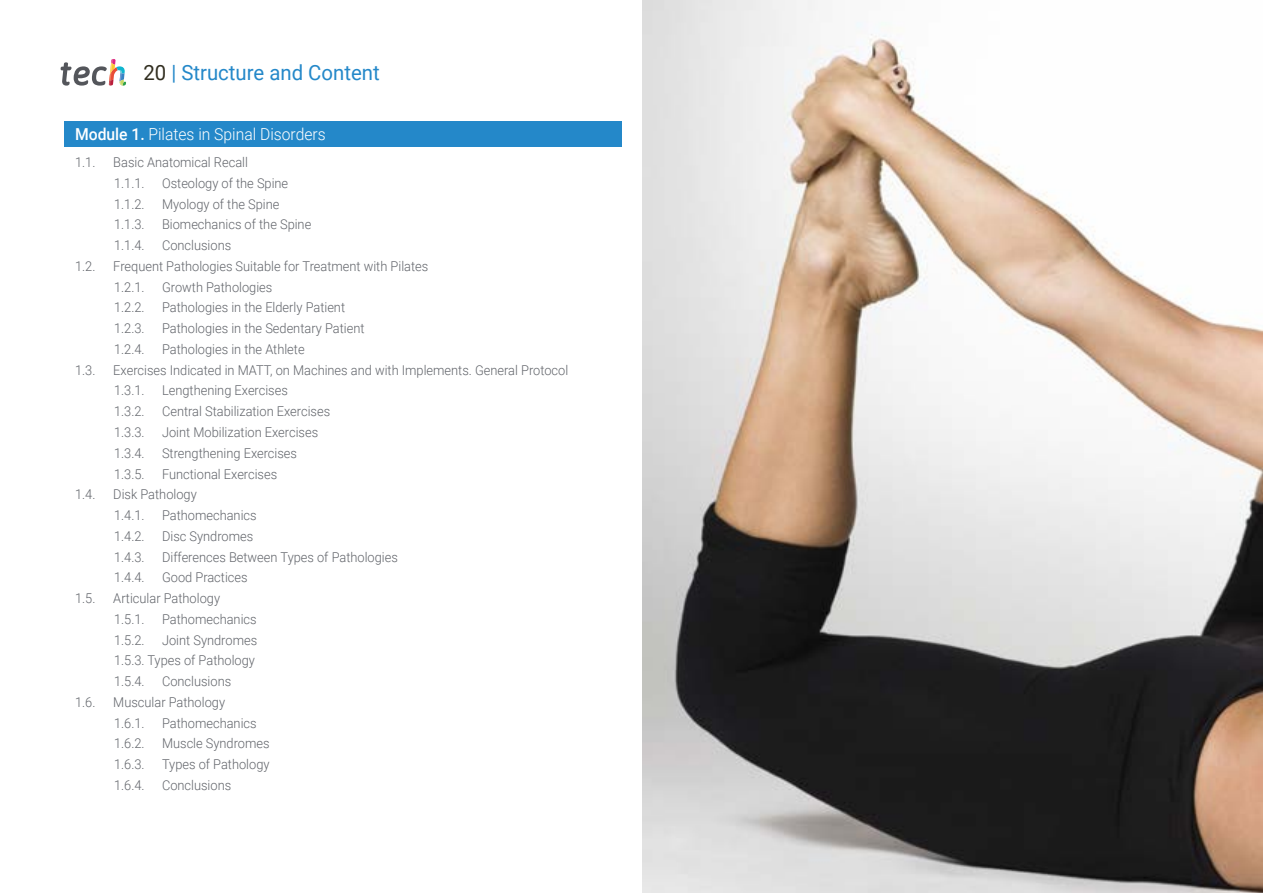
<style>
.page{position:relative;width:1263px;height:893px;background:#fff}
.page>*{position:absolute;margin:0;border:0;box-sizing:border-box;transform-origin:0 0}
.t1{font:21px "Roboto";color:#2488c9}
.t2{font:300 16.5px "Roboto";color:#fff;scale:.95 1}
.t3{font:300 13.5px/20.7px "Roboto";color:#61646a;scale:.95 1}
.s1{color:#312e20}
.s2{font-weight:500}
</style>
<div class="page">
<img style="left:642px;top:0;width:621px;height:893px">
<svg style="left:61px;top:59px;width:65px;height:27px"></svg>
<div style="left:64px;top:121px;width:557px;height:25px;background:#2488c9"></div>
<h1 class="t1" style="left:144px;top:57px;width:238px"><span class="s1">20</span> | Structure and Content</h1>
<p class="t2" style="left:75px;top:123px;width:265px"><span class="s2">Module 1.</span> Pilates in Spinal Disorders</p>
<p class="t3" style="left:75px;top:152px;width:23px">1.1.</p>
<p class="t3" style="left:113px;top:152px;width:143px">Basic Anatomical Recall<br>1.1.1.</p>
<p class="t3" style="left:162px;top:172px;width:134px">Osteology of the Spine</p>
<p class="t3" style="left:114px;top:193px;width:34px">1.1.2.</p>
<p class="t3" style="left:162px;top:193px;width:125px">Myology of the Spine</p>
<p class="t3" style="left:114px;top:214px;width:34px">1.1.3.</p>
<p class="t3" style="left:162px;top:214px;width:159px">Biomechanics of the Spine</p>
<p class="t3" style="left:114px;top:235px;width:34px">1.1.4.</p>
<p class="t3" style="left:162px;top:235px;width:74px">Conclusions</p>
<p class="t3" style="left:75px;top:255px;width:23px">1.2.</p>
<p class="t3" style="left:113px;top:255px;width:333px">Frequent Pathologies Suitable for Treatment with Pilates<br>1.2.1.</p>
<p class="t3" style="left:162px;top:276px;width:118px">Growth Pathologies</p>
<p class="t3" style="left:114px;top:297px;width:34px">1.2.2.</p>
<p class="t3" style="left:162px;top:297px;width:194px">Pathologies in the Elderly Patient</p>
<p class="t3" style="left:114px;top:318px;width:34px">1.2.3.</p>
<p class="t3" style="left:162px;top:318px;width:215px">Pathologies in the Sedentary Patient</p>
<p class="t3" style="left:114px;top:338px;width:34px">1.2.4.</p>
<p class="t3" style="left:162px;top:338px;width:152px">Pathologies in the Athlete</p>
<p class="t3" style="left:75px;top:359px;width:23px">1.3.</p>
<p class="t3" style="left:113px;top:359px;width:480px">Exercises Indicated in MATT, on Machines and with Implements. General Protocol<br>1.3.1.</p>
<p class="t3" style="left:162px;top:380px;width:134px">Lengthening Exercises</p>
<p class="t3" style="left:114px;top:401px;width:34px">1.3.2.</p>
<p class="t3" style="left:162px;top:401px;width:178px">Central Stabilization Exercises</p>
<p class="t3" style="left:114px;top:421px;width:34px">1.3.3.</p>
<p class="t3" style="left:162px;top:421px;width:166px">Joint Mobilization Exercises</p>
<p class="t3" style="left:114px;top:442px;width:34px">1.3.4.</p>
<p class="t3" style="left:162px;top:442px;width:144px">Strengthening Exercises</p>
<p class="t3" style="left:114px;top:463px;width:34px">1.3.5.</p>
<p class="t3" style="left:162px;top:463px;width:123px">Functional Exercises</p>
<p class="t3" style="left:75px;top:484px;width:23px">1.4.</p>
<p class="t3" style="left:113px;top:484px;width:89px">Disk Pathology<br>1.4.1.</p>
<p class="t3" style="left:162px;top:504px;width:101px">Pathomechanics</p>
<p class="t3" style="left:114px;top:525px;width:34px">1.4.2.</p>
<p class="t3" style="left:162px;top:525px;width:97px">Disc Syndromes</p>
<p class="t3" style="left:114px;top:546px;width:34px">1.4.3.</p>
<p class="t3" style="left:162px;top:546px;width:250px">Differences Between Types of Pathologies</p>
<p class="t3" style="left:114px;top:567px;width:34px">1.4.4.</p>
<p class="t3" style="left:162px;top:567px;width:92px">Good Practices</p>
<p class="t3" style="left:75px;top:587px;width:23px">1.5.</p>
<p class="t3" style="left:113px;top:587px;width:114px">Articular Pathology<br>1.5.1.</p>
<p class="t3" style="left:162px;top:608px;width:101px">Pathomechanics</p>
<p class="t3" style="left:114px;top:629px;width:152px;text-indent:48px">Joint Syndromes<br>1.5.3. Types of Pathology<br>1.5.4.</p>
<p class="t3" style="left:114px;top:629px;width:34px">1.5.2.</p>
<p class="t3" style="left:162px;top:670px;width:74px">Conclusions</p>
<p class="t3" style="left:75px;top:691px;width:23px">1.6.</p>
<p class="t3" style="left:113px;top:691px;width:119px">Muscular Pathology<br>1.6.1.</p>
<p class="t3" style="left:162px;top:712px;width:101px">Pathomechanics</p>
<p class="t3" style="left:114px;top:733px;width:34px">1.6.2.</p>
<p class="t3" style="left:162px;top:733px;width:115px">Muscle Syndromes</p>
<p class="t3" style="left:114px;top:753px;width:34px">1.6.3.</p>
<p class="t3" style="left:162px;top:753px;width:115px">Types of Pathology</p>
<p class="t3" style="left:114px;top:774px;width:34px">1.6.4.</p>
<p class="t3" style="left:162px;top:774px;width:74px">Conclusions</p>
</div>
